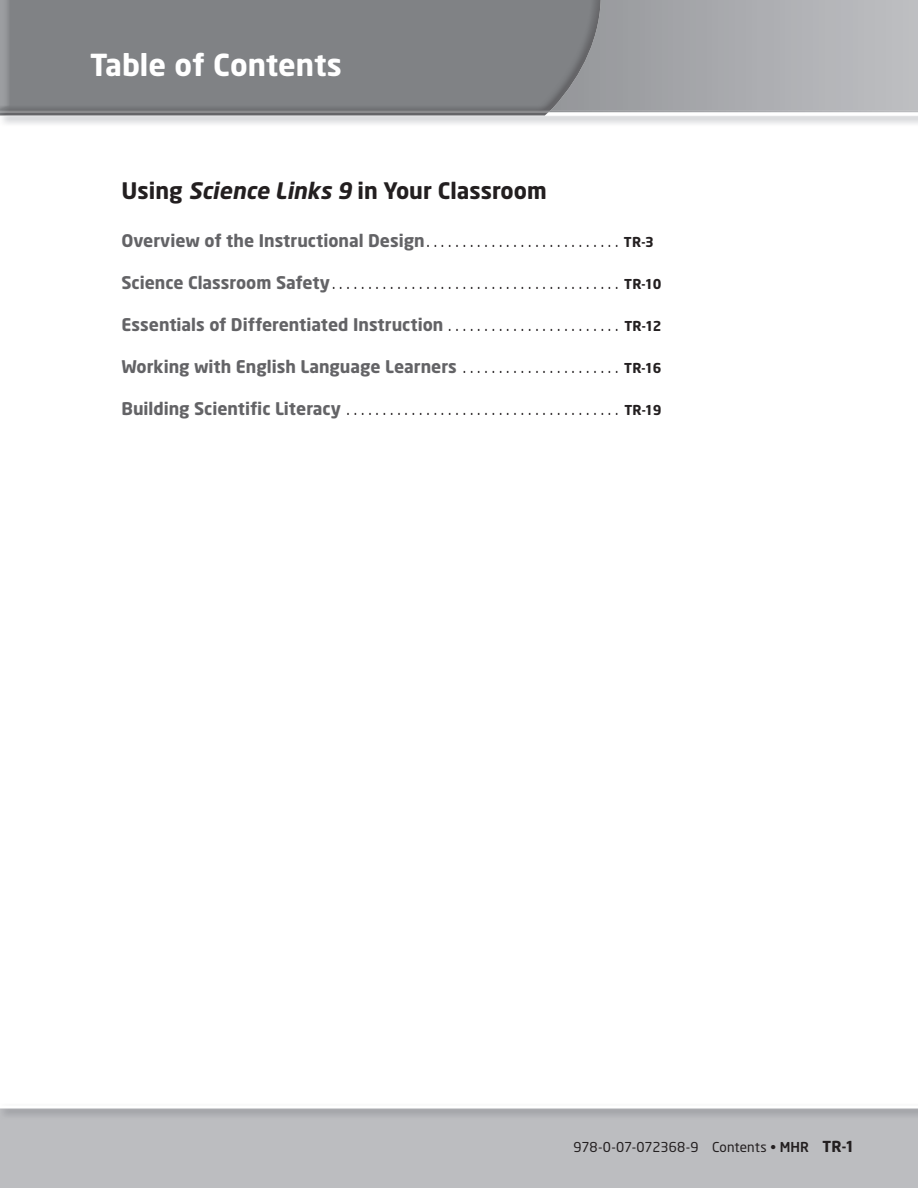
<style>
.page{position:relative;width:918px;height:1188px;background:#fff}
.page>*{position:absolute;margin:0;border:0;box-sizing:border-box;transform-origin:0 0}
.t1{font:700 30px "Neo Sans";color:#fff}
.t2{font:700 22.5px "Neo Sans";color:#231f20}
.t3{font:700 17.25px "Neo Sans";color:#636366}
.t4{font:15.75px "Neo Sans";color:#231f20}
.t5{font:13.5px "Neo Sans";letter-spacing:.005em;color:#231f20}
.s1{font-style:italic}
.s2{font-weight:400;font-size:15.75px;color:#231f20}
.s3{font-size:13.5px;color:#231f20}
.s4{font-weight:700;font-size:17.25px;color:#636366}
.s5{font-weight:700;font-size:13.5px}
.s6{font-weight:500}
.s7{font-weight:700;font-size:15px}
</style>
<div class="page">
<div style="left:0;top:1107px;width:918px;height:81px;background:#bcbdc0"></div>
<svg style="left:0;top:1107px;width:918px;height:3px;background:#d4d5d7"></svg>
<svg style="left:601px;top:0;width:317px;height:110px;background:#acadb0"></svg>
<svg style="left:549px;top:112px;width:369px;height:4px"></svg>
<img style="left:0;top:112px;width:549px;height:4px">
<img style="left:0;top:0;width:601px;height:110px">
<h1 class="t1" style="left:90px;top:52px;width:253px">Table of Contents</h1>
<h2 class="t2" style="left:122px;top:181px;width:427px">Using <span class="s1">Science Links 9</span> in Your Classroom</h2>
<p class="t3" style="left:122px;top:233px;width:534px">Overview of the Instructional Design <span class="s2">. . . . . . . . . . . . . . . . . . . . . . . . . . .</span> <span class="s3">TR-3</span></p>
<p class="t4" style="left:122px;top:277px;width:542px"><span class="s4">Science Classroom Safety</span> . . . . . . . . . . . . . . . . . . . . . . . . . . . . . . . . . . . . . . . . <span class="s5">TR-10</span></p>
<p class="t3" style="left:122px;top:317px;width:542px">Essentials of Differentiated Instruction <span class="s2">. . . . . . . . . . . . . . . . . . . . . . . .</span> <span class="s3">TR-12</span></p>
<p class="t3" style="left:122px;top:359px;width:541px">Working with English Language Learners <span class="s2">. . . . . . . . . . . . . . . . . . . . . .</span> <span class="s3">TR-16</span></p>
<p class="t4" style="left:122px;top:403px;width:542px"><span class="s4">Building Scientific Literacy</span> . . . . . . . . . . . . . . . . . . . . . . . . . . . . . . . . . . . . . . <span class="s5">TR-19</span></p>
<p class="t5" style="left:573px;top:1142px;width:283px">978-0-07-072368-9 Contents • <span class="s6">MHR</span> <span class="s7">TR-1</span></p>
</div>
